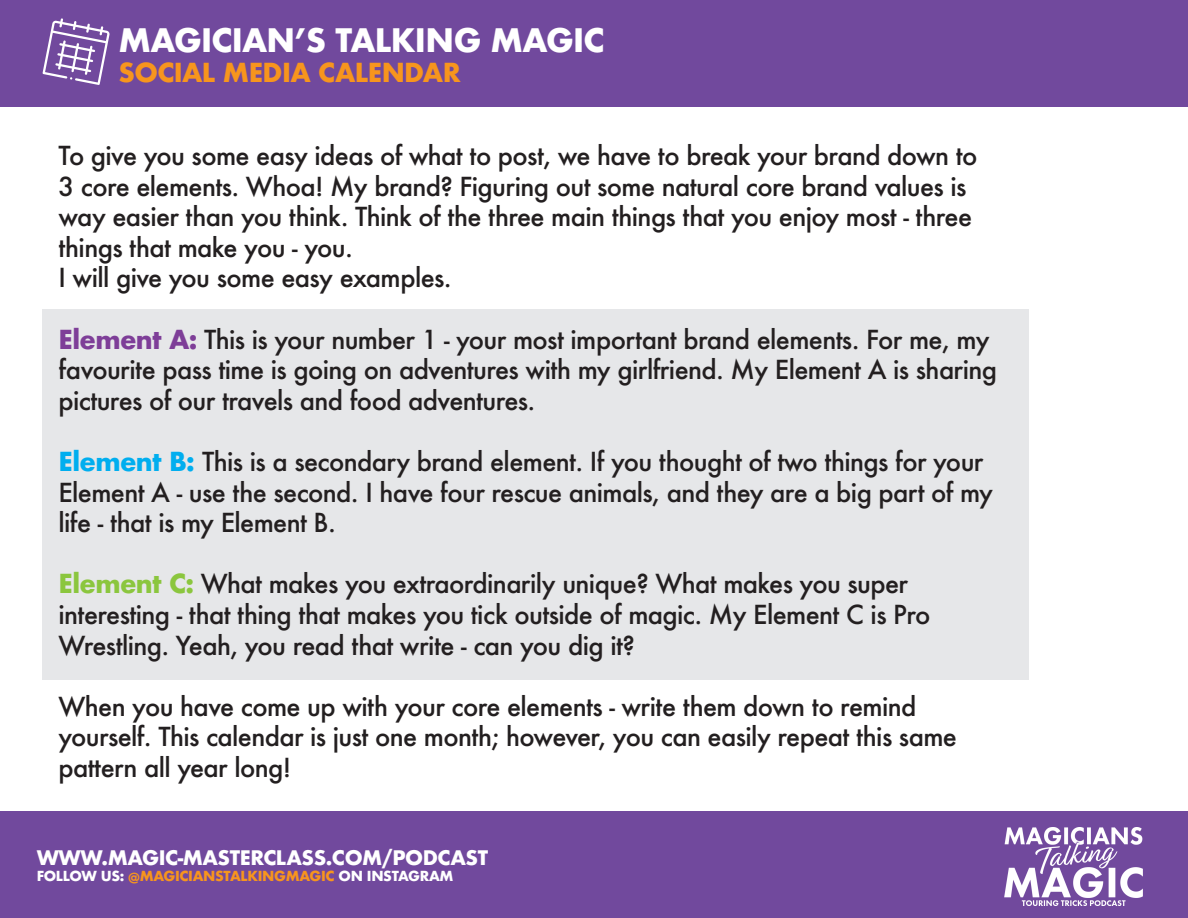
<style>
.page{position:relative;width:1188px;height:918px;background:#fff}
.page>*{position:absolute;margin:0;border:0;box-sizing:border-box;transform-origin:0 0}
.t1{font:700 31.5px "Futura";letter-spacing:-.025em;color:#fff}
.t2{font:500 25.5px/30.6px "Futura";letter-spacing:-.025em;color:#231f20}
.t3{font:700 25.5px "Futura";letter-spacing:-.025em;color:#f7951d}
.t4{font:700 19.5px "Futura";letter-spacing:-.025em;color:#fff}
.t5{font:700 13.5px "Futura";letter-spacing:-.025em;color:#f7951d}
.s1{font-weight:700;color:#7e3e98}
.s2{font-weight:700;color:#00aeef}
.s3{font-weight:700;color:#8bc63e}
.s4{color:#fff}
</style>
<div class="page">
<div style="left:0;top:811px;width:1188px;height:107px;background:#71499d"></div>
<div style="left:0;top:0;width:1188px;height:107px;background:#71499d"></div>
<img style="left:1005px;top:828px;width:137px;height:77px">
<svg style="left:42px;top:18px;width:68px;height:67px"></svg>
<div style="left:43px;top:309px;width:986px;height:370px;background:#e6e7e9"></div>
<p class="t1" style="left:119px;top:17px;width:487px">MAGICIAN’S TALKING MAGIC</p>
<p class="t3" style="left:119px;top:54px;width:344px">SOCIAL MEDIA CALENDAR</p>
<p class="t2" style="left:58px;top:140px;width:921px">To give you some easy ideas of what to post, we have to break your brand down to 3 core elements. Whoa! My brand? Figuring out some natural core brand values is way easier than you think. Think of the three main things that you enjoy most - three things that make you - you.<br>I will give you some easy examples.</p>
<p class="t2" style="left:58px;top:324px;width:940px"><span class="s1">Element A:</span> This is your number 1 - your most important brand elements. For me, my favourite pass time is going on adventures with my girlfriend. My Element A is sharing pictures of our travels and food adventures.</p>
<p class="t2" style="left:58px;top:446px;width:936px"><span class="s2">Element B:</span> This is a secondary brand element. If you thought of two things for your<br>Element A - use the second. I have four rescue animals, and they are a big part of my life - that is my Element B.</p>
<p class="t2" style="left:58px;top:568px;width:873px"><span class="s3">Element C:</span> What makes you extraordinarily unique? What makes you super interesting - that thing that makes you tick outside of magic. My Element C is Pro<br>Wrestling. Yeah, you read that write - can you dig it?</p>
<p class="t2" style="left:58px;top:691px;width:900px">When you have come up with your core elements - write them down to remind yourself. This calendar is just one month; however, you can easily repeat this same pattern all year long!</p>
<p class="t4" style="left:37px;top:843px;width:453px">WWW.MAGIC-MASTERCLASS.COM/PODCAST</p>
<p class="t5" style="left:37px;top:866px;width:418px"><span class="s4">FOLLOW US:</span> @MAGICIANSTALKINGMAGIC <span class="s4">ON INSTAGRAM</span></p>
</div>
